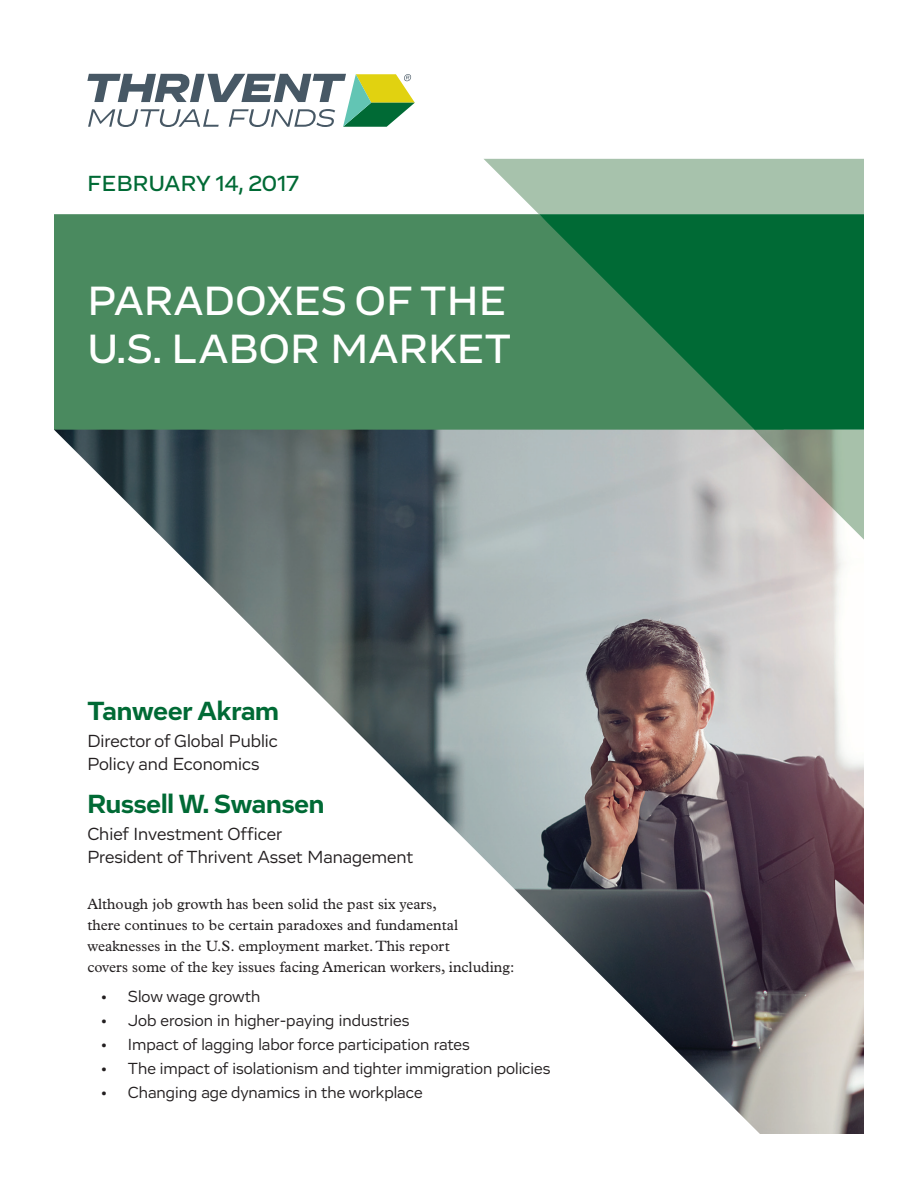
<style>
.page{position:relative;width:918px;height:1188px;background:#fff}
.page>*{position:absolute;margin:0;border:0;box-sizing:border-box;transform-origin:0 0}
.t1{font:500 42px/48px "Vito";letter-spacing:.015em;color:#fff}
.t2{font:700 27px "Vito";color:#006a35}
.t3{font:500 22.5px "Vito";color:#006a35}
.t4{font:18px/22.5px "Vito";color:#231f20}
.t5{font:16.5px "Vito";color:#231f20}
.t6{font:15px/21px "Plantin MT Std";color:#231f20}
</style>
<div class="page">
<img style="left:54px;top:430px;width:810px;height:704px">
<svg style="left:754px;top:430px;width:110px;height:110px"></svg>
<div style="left:54px;top:214px;width:485px;height:216px;background:#4a8a5f"></div>
<svg style="left:484px;top:159px;width:380px;height:55px"></svg>
<svg style="left:539px;top:214px;width:325px;height:216px;fill:#006a35"></svg>
<svg style="left:87px;top:74px;width:328px;height:53px"></svg>
<h3 class="t3" style="left:88px;top:170px;width:213px">FEBRUARY 14, 2017</h3>
<h1 class="t1" style="left:88px;top:276px;width:425px">PARADOXES OF THE<br>U.S. LABOR MARKET</h1>
<h2 class="t2" style="left:87px;top:695px;width:193px">Tanweer Akram</h2>
<p class="t4" style="left:87px;top:730px;width:192px">Director of Global Public<br>Policy and Economics</p>
<h2 class="t2" style="left:87px;top:788px;width:239px">Russell W. Swansen</h2>
<p class="t4" style="left:87px;top:823px;width:327px">Chief Investment Officer<br>President of Thrivent Asset Management</p>
<p class="t6" style="left:87px;top:894px;width:429px">Although job growth has been solid the past six years,<br>there continues to be certain paradoxes and fundamental weaknesses in the U.S. employment market. This report<br>covers some of the key issues facing American workers, including:</p>
<p class="t5" style="left:101px;top:987px;width:161px">• Slow wage growth</p>
<p class="t5" style="left:101px;top:1011px;width:310px">• Job erosion in higher-paying industries</p>
<p class="t5" style="left:101px;top:1035px;width:370px">• Impact of lagging labor force participation rates</p>
<p class="t5" style="left:101px;top:1059px;width:451px">• The impact of isolationism and tighter immigration policies</p>
<p class="t5" style="left:101px;top:1083px;width:323px">• Changing age dynamics in the workplace</p>
</div>
